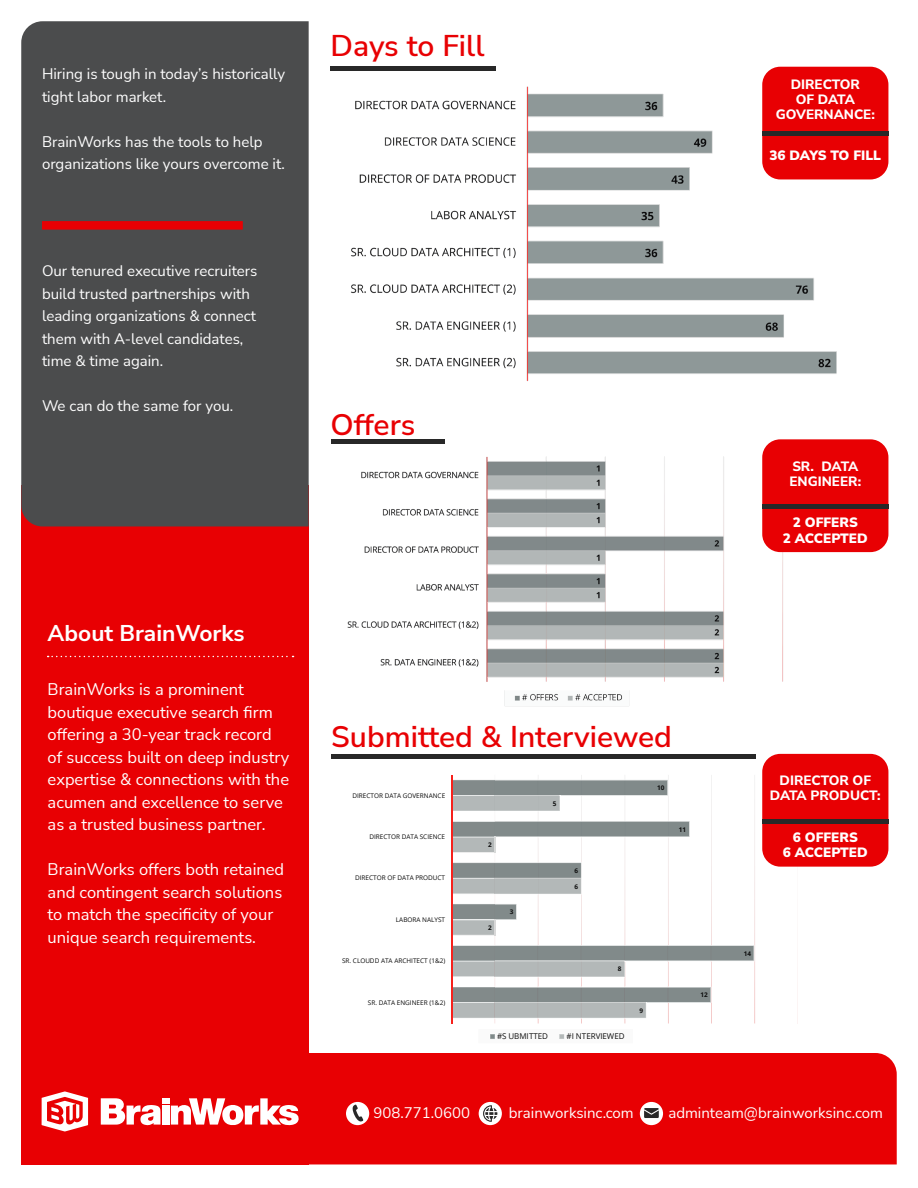
<style>
.page{position:relative;width:918px;height:1188px;background:#fff}
.page>*{position:absolute;margin:0;border:0;box-sizing:border-box;transform-origin:0 0}
.t1{font:600 30px "Nunito Sans";color:#e80003}
.t2{font:700 22.8px "Nunito Sans";color:#fff}
.t3{font:16.5px/22.5px "Nunito Sans";color:#fff}
.t4{font:15px/22.5px "Nunito Sans";color:#fff}
.t5{font:800 13.5px/15px "Nunito Sans";color:#fff;text-align:center}
.t6{font:900 13.5px "Nunito Sans";color:#fff}
.t7{font:7.95px "Open Sans";color:#0d0d0d}
.t8{font:6.45px "Open Sans";color:#0d0d0d}
.t9{font:700 6.45px "Open Sans";color:#0d0d0d}
</style>
<div class="page">
<div style="left:309px;top:1053px;width:588px;height:111px;background:#e80003"></div>
<div style="left:21px;top:485px;width:288px;height:679px;background:#e80003"></div>
<div style="left:21px;top:21px;width:288px;height:505px;background:#4b4c4d"></div>
<div style="left:42px;top:221px;width:201px;height:9px;background:#e80003"></div>
<div style="left:346px;top:1102px;width:23px;height:23px;background:#fff;border-radius:50%"></div>
<svg style="left:353px;top:1105px;width:10px;height:16px"></svg>
<div style="left:479px;top:1102px;width:23px;height:23px;background:#fff;border-radius:50%"></div>
<svg style="left:483px;top:1105px;width:14px;height:17px"></svg>
<div style="left:640px;top:1102px;width:23px;height:23px;background:#fff;border-radius:50%"></div>
<svg style="left:644px;top:1108px;width:15px;height:10px"></svg>
<img style="left:347px;top:452px;width:443px;height:255px">
<div style="left:331px;top:439px;width:114px;height:5px;background:#282828"></div>
<img style="left:537px;top:775px;width:261px;height:248px">
<img style="left:537px;top:779px;width:131px;height:17px">
<img style="left:496px;top:821px;width:194px;height:16px">
<img style="left:496px;top:862px;width:86px;height:32px">
<img style="left:516px;top:904px;width:1px;height:16px">
<img style="left:495px;top:987px;width:216px;height:16px">
<img style="left:495px;top:780px;width:173px;height:15px">
<img style="left:496px;top:945px;width:258px;height:16px">
<img style="left:495px;top:795px;width:65px;height:16px">
<img style="left:496px;top:878px;width:85px;height:16px">
<img style="left:496px;top:961px;width:129px;height:16px">
<img style="left:495px;top:1002px;width:152px;height:17px">
<svg style="left:453px;top:780px;width:42px;height:31px"></svg>
<svg style="left:453px;top:821px;width:43px;height:73px;background:#acb2b2"></svg>
<svg style="left:453px;top:904px;width:43px;height:73px;background:#adb2b2"></svg>
<svg style="left:453px;top:987px;width:42px;height:32px"></svg>
<hr style="left:451px;top:775px;width:2px;height:248px;background:#f7211c">
<svg style="left:490px;top:1034px;width:75px;height:5px"></svg>
<svg style="left:101px;top:1098px;width:198px;height:28px"></svg>
<svg style="left:42px;top:1091px;width:46px;height:40px"></svg>
<svg style="left:48px;top:656px;width:246px;height:1px"></svg>
<hr style="left:331px;top:754px;width:425px;height:4px;background:#282828">
<img style="left:351px;top:77px;width:526px;height:304px">
<hr style="left:331px;top:67px;width:165px;height:4px;background:#282828">
<div style="left:762px;top:67px;width:126px;height:112px;background:#e80003;border-radius:18px"></div>
<hr style="left:762px;top:132px;width:126px;height:4px;background:#282828">
<div style="left:762px;top:439px;width:126px;height:113px;background:#e80003;border-radius:18px"></div>
<div style="left:762px;top:504px;width:126px;height:5px;background:#282828"></div>
<div style="left:762px;top:754px;width:126px;height:113px;background:#e80003;border-radius:18px"></div>
<hr style="left:762px;top:819px;width:126px;height:4px;background:#282828">
<p class="t4" style="left:42px;top:62px;width:245px">Hiring is tough in today’s historically tight labor market.</p>
<p class="t4" style="left:42px;top:130px;width:244px">BrainWorks has the tools to help organizations like yours overcome it.</p>
<p class="t4" style="left:42px;top:259px;width:217px">Our tenured executive recruiters build trusted partnerships with leading organizations &amp; connect them with A-level candidates, time &amp; time again.</p>
<p class="t4" style="left:42px;top:394px;width:193px">We can do the same for you.</p>
<p class="t2" style="left:48px;top:617px;width:199px">About BrainWorks</p>
<p class="t3" style="left:48px;top:678px;width:243px">BrainWorks is a prominent boutique executive search firm offering a 30-year track record of success built on deep industry expertise &amp; connections with the acumen and excellence to serve as a trusted business partner.</p>
<p class="t3" style="left:48px;top:858px;width:238px">BrainWorks offers both retained and contingent search solutions to match the specificity of your unique search requirements.</p>
<p class="t1" style="left:331px;top:25px;width:156px">Days to Fill</p>
<p class="t5" style="left:776px;top:76px;width:101px">DIRECTOR<br>OF DATA<br>GOVERNANCE:</p>
<p class="t6" style="left:770px;top:146px;width:113px">36 DAYS TO FILL</p>
<p class="t1" style="left:331px;top:403px;width:86px">Offers</p>
<p class="t5" style="left:789px;top:458px;width:73px;text-align:left">SR. DATA<br>ENGINEER:</p>
<p class="t6" style="left:793px;top:513px;width:67px">2 OFFERS</p>
<p class="t6" style="left:783px;top:528px;width:87px">2 ACCEPTED</p>
<p class="t1" style="left:331px;top:716px;width:342px">Submitted &amp; Interviewed</p>
<p class="t8" style="left:352px;top:791px;width:94px">DIRECTOR DATA GOVERNANCE</p>
<p class="t8" style="left:369px;top:832px;width:77px">DIRECTOR DATA SCIENCE</p>
<p class="t8" style="left:355px;top:874px;width:92px">DIRECTOR OF DATA PRODUCT</p>
<p class="t8" style="left:396px;top:915px;width:51px">LABORA NALYST</p>
<p class="t8" style="left:342px;top:956px;width:105px">SR. CLOUDD ATA ARCHITECT (1&amp;2)</p>
<p class="t8" style="left:368px;top:998px;width:79px">SR. DATA ENGINEER (1&amp;2)</p>
<p class="t9" style="left:488px;top:840px;width:5px">2</p>
<p class="t9" style="left:488px;top:923px;width:5px">2</p>
<p class="t9" style="left:510px;top:908px;width:5px">3</p>
<p class="t9" style="left:553px;top:799px;width:5px">5</p>
<p class="t9" style="left:575px;top:866px;width:5px">6</p>
<p class="t9" style="left:575px;top:882px;width:5px">6</p>
<p class="t9" style="left:618px;top:965px;width:5px">8</p>
<p class="t7" style="left:497px;top:1031px;width:52px">#S UBMITTED</p>
<p class="t7" style="left:567px;top:1031px;width:60px">#I NTERVIEWED</p>
<p class="t9" style="left:657px;top:783px;width:9px">10</p>
<p class="t9" style="left:679px;top:825px;width:9px">11</p>
<p class="t9" style="left:639px;top:1006px;width:5px">9</p>
<p class="t9" style="left:701px;top:991px;width:9px">12</p>
<p class="t5" style="left:770px;top:772px;width:112px">DIRECTOR OF<br>DATA PRODUCT:</p>
<p class="t6" style="left:793px;top:827px;width:67px">6 OFFERS</p>
<p class="t6" style="left:783px;top:843px;width:87px">6 ACCEPTED</p>
<p class="t9" style="left:744px;top:949px;width:9px">14</p>
<p class="t4" style="left:373px;top:1101px;width:98px">908.771.0600</p>
<p class="t4" style="left:509px;top:1101px;width:126px">brainworksinc.com</p>
<p class="t4" style="left:668px;top:1101px;width:216px">adminteam@brainworksinc.com</p>
</div>
